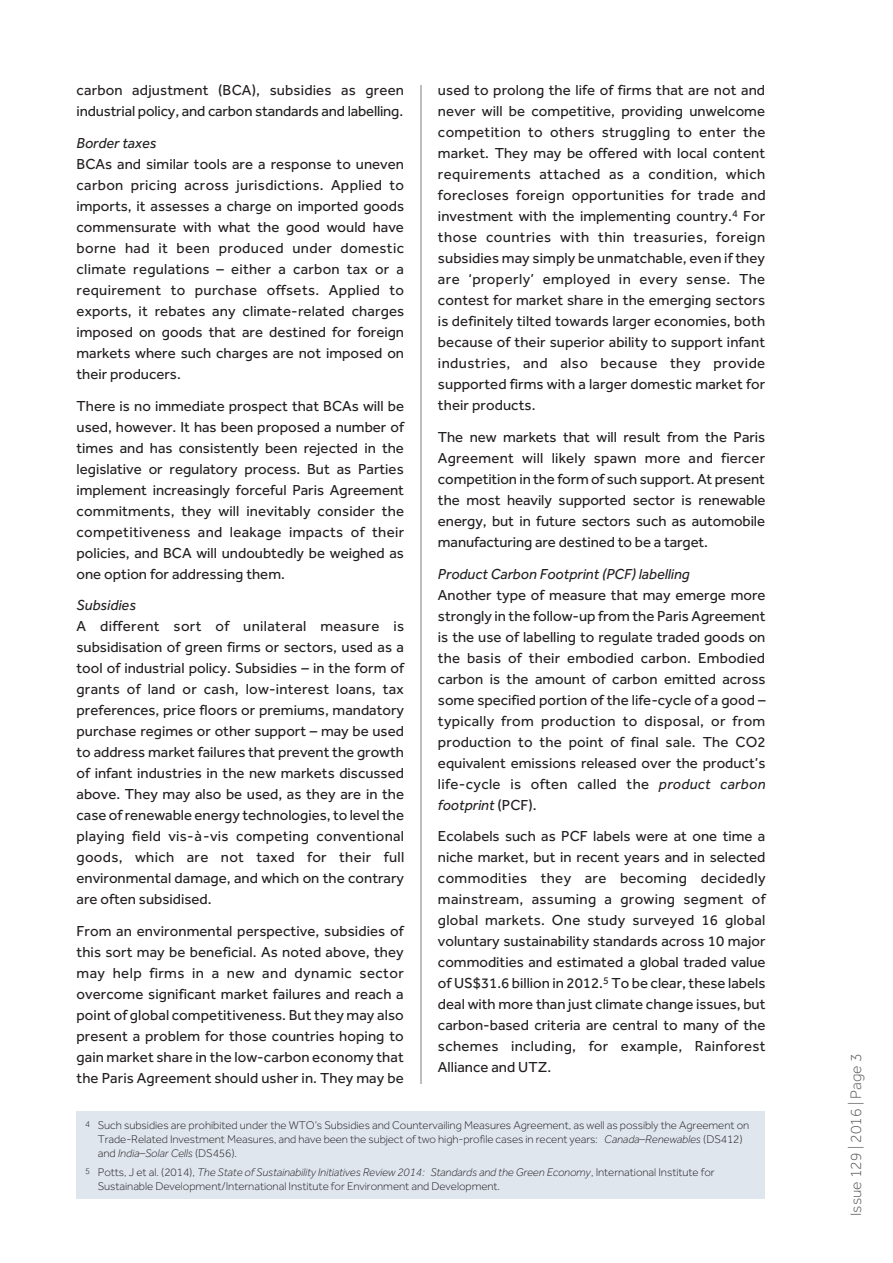
<style>
.page{position:relative;width:893px;height:1263px;background:#fff}
.page>*{position:absolute;margin:0;border:0;box-sizing:border-box;transform-origin:0 0}
.t1{font:300 15.75px "Effra";color:#57585a}
.t2{font:15px/21px "Effra";color:#231f20;text-align:justify}
.t3{font:italic 15px "Effra";color:#231f20}
.t4{font:300 11.55px/14.2px "Effra";letter-spacing:-.005em;color:#231f20}
.s1{font-style:italic}
.s2{font-size:9px}
</style>
<div class="page">
<hr style="left:420px;top:85px;width:2px;height:999px;background:#a8a9ad">
<div style="left:77px;top:1111px;width:688px;height:88px;background:#dfe6ee"></div>
<p class="t2" style="left:77px;top:80px;width:329px">carbon adjustment (BCA), subsidies as green industrial policy, and carbon standards and labelling.</p>
<p class="t3" style="left:77px;top:134px;width:81px">Border taxes</p>
<p class="t2" style="left:77px;top:153px;width:329px">BCAs and similar tools are a response to uneven carbon pricing across jurisdictions. Applied to imports, it assesses a charge on imported goods commensurate with what the good would have borne had it been produced under domestic climate regulations – either a carbon tax or a requirement to purchase offsets. Applied to exports, it rebates any climate-related charges imposed on goods that are destined for foreign markets where such charges are not imposed on their producers.</p>
<p class="t2" style="left:77px;top:395px;width:329px">There is no immediate prospect that BCAs will be used, however. It has been proposed a number of times and has consistently been rejected in the legislative or regulatory process. But as Parties implement increasingly forceful Paris Agreement commitments, they will inevitably consider the competitiveness and leakage impacts of their policies, and BCA will undoubtedly be weighed as one option for addressing them.</p>
<p class="t3" style="left:77px;top:596px;width:61px">Subsidies</p>
<p class="t2" style="left:77px;top:615px;width:329px">A different sort of unilateral measure is subsidisation of green firms or sectors, used as a tool of industrial policy. Subsidies – in the form of grants of land or cash, low-interest loans, tax preferences, price floors or premiums, mandatory purchase regimes or other support – may be used to address market failures that prevent the growth of infant industries in the new markets discussed above. They may also be used, as they are in the case of renewable energy technologies, to level the playing field vis-à-vis competing conventional goods, which are not taxed for their full environmental damage, and which on the contrary are often subsidised.</p>
<p class="t2" style="left:77px;top:920px;width:329px">From an environmental perspective, subsidies of this sort may be beneficial. As noted above, they may help firms in a new and dynamic sector overcome significant market failures and reach a point of global competitiveness. But they may also present a problem for those countries hoping to gain market share in the low-carbon economy that the Paris Agreement should usher in. They may be</p>
<p class="t2" style="left:438px;top:80px;width:329px">used to prolong the life of firms that are not and never will be competitive, providing unwelcome competition to others struggling to enter the market. They may be offered with local content requirements attached as a condition, which forecloses foreign opportunities for trade and investment with the implementing country.<sup>4</sup> For those countries with thin treasuries, foreign subsidies may simply be unmatchable, even if they are ‘properly’ employed in every sense. The contest for market share in the emerging sectors is definitely tilted towards larger economies, both because of their superior ability to support infant industries, and also because they provide supported firms with a larger domestic market for their products.</p>
<p class="t2" style="left:438px;top:426px;width:329px">The new markets that will result from the Paris Agreement will likely spawn more and fiercer competition in the form of such support. At present the most heavily supported sector is renewable energy, but in future sectors such as automobile manufacturing are destined to be a target.</p>
<p class="t3" style="left:438px;top:565px;width:253px">Product Carbon Footprint (PCF) labelling</p>
<p class="t2" style="left:438px;top:584px;width:329px">Another type of measure that may emerge more strongly in the follow-up from the Paris Agreement is the use of labelling to regulate traded goods on the basis of their embodied carbon. Embodied carbon is the amount of carbon emitted across some specified portion of the life-cycle of a good – typically from production to disposal, or from production to the point of final sale. The CO2 equivalent emissions released over the product’s life-cycle is often called the <span class="s1">product carbon footprint</span> (PCF).</p>
<p class="t2" style="left:438px;top:825px;width:329px">Ecolabels such as PCF labels were at one time a niche market, but in recent years and in selected commodities they are becoming decidedly mainstream, assuming a growing segment of global markets. One study surveyed 16 global voluntary sustainability standards across 10 major commodities and estimated a global traded value of US$31.6 billion in 2012.<sup>5</sup> To be clear, these labels deal with more than just climate change issues, but carbon-based criteria are central to many of the schemes including, for example, Rainforest Alliance and UTZ.</p>
<p class="t4" style="left:98px;top:1118px;width:653px;text-indent:-13px"><span class="s2">4</span> Such subsidies are prohibited under the WTO’s Subsidies and Countervailing Measures Agreement, as well as possibly the Agreement on<br>Trade-Related Investment Measures, and have been the subject of two high-profile cases in recent years: <span class="s1">Canada–Renewables</span> (DS412) and <span class="s1">India–Solar Cells</span> (DS456).</p>
<p class="t4" style="left:98px;top:1165px;width:618px;text-indent:-13px"><span class="s2">5</span> Potts, J et al. (2014), <span class="s1">The State of Sustainability Initiatives Review 2014: Standards and the Green Economy</span>, International Institute for<br>Sustainable Development/International Institute for Environment and Development.</p>
<p class="t1" style="left:847px;top:1216px;width:164px;rotate:-90deg">Issue 129 | 2016 | Page 3</p>
</div>
